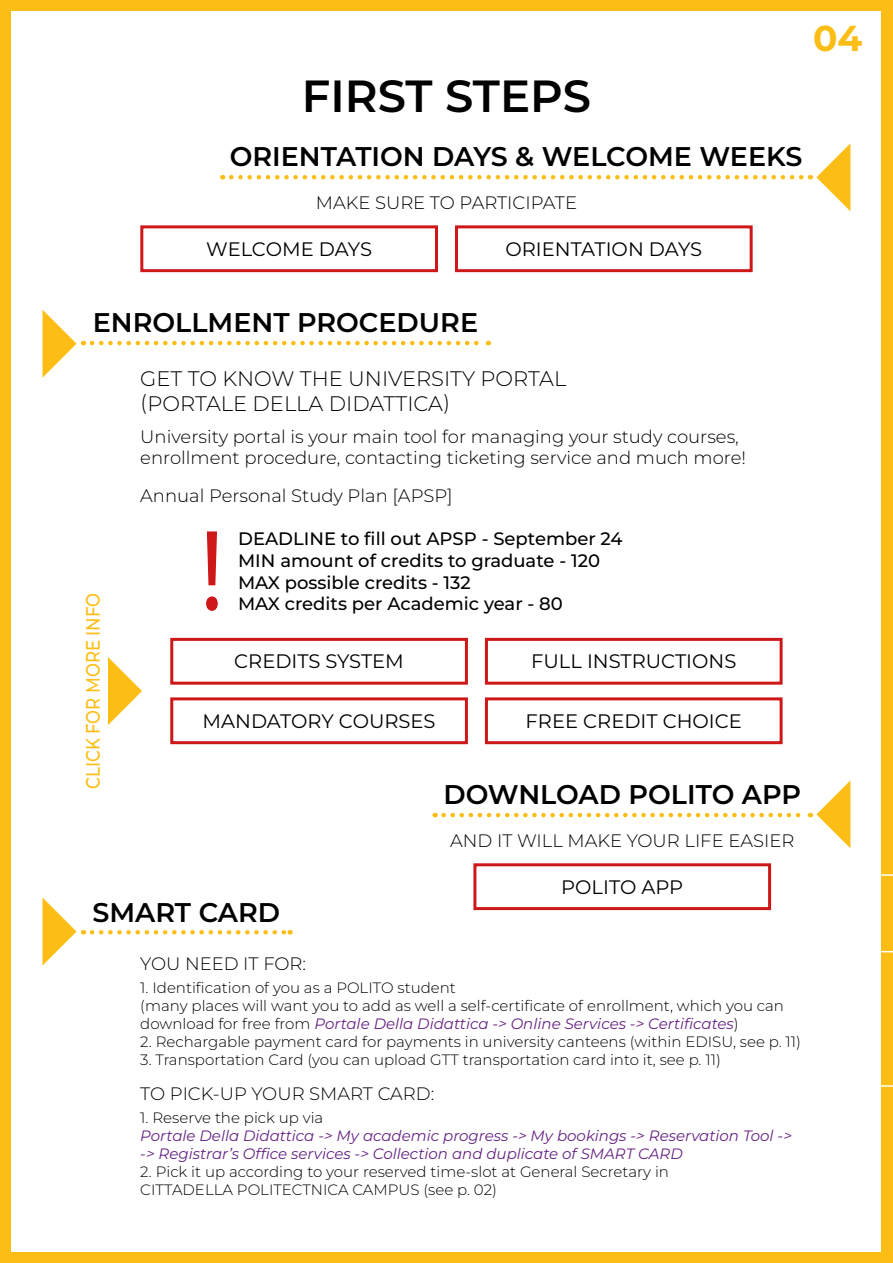
<style>
.page{position:relative;width:893px;height:1263px;background:#fff}
.page>*{position:absolute;margin:0;border:0;box-sizing:border-box;transform-origin:0 0}
.t1{font:500 112.5px "Montserrat";color:#cd1719;scale:.8 1}
.Titolo1{font:600 45px "Montserrat";color:#000}
.t2{font:700 36px "Montserrat";color:#fcbe15}
.titolo_punti{font:600 27px "Montserrat";color:#000}
.Light14{font:300 21px "Montserrat";color:#000}
.link{font:19.5px "Montserrat";color:#000}
.t3{font:500 19.5px "Montserrat";color:#fcbe15;scale:.85 1}
.Light12{font:300 18px/21.6px "Montserrat";color:#000}
.Light12-2{font:500 18px "Montserrat";color:#000}
.Light10{font:300 15px/18px "Montserrat";color:#000}
.Light10-2{font:italic 15px "Montserrat";color:#662383}
.s1{font-weight:400;font-style:italic;color:#662383}
</style>
<div class="page">
<div style="left:0;top:0;width:893px;height:11px;background:#fcbe15"></div>
<div style="left:0;top:0;width:11px;height:1263px;background:#fcbe15"></div>
<div style="left:0;top:1252px;width:893px;height:11px;background:#fcbe15"></div>
<div style="left:882px;top:0;width:11px;height:1263px;background:#fcbe15"></div>
<svg style="left:108px;top:657px;width:34px;height:68px"></svg>
<svg style="left:231px;top:144px;width:619px;height:67px"></svg>
<div style="left:140px;top:225px;width:298px;height:47px;border:3px solid #cd1719"></div>
<div style="left:455px;top:225px;width:298px;height:47px;border:3px solid #cd1719"></div>
<svg style="left:43px;top:310px;width:34px;height:67px"></svg>
<svg style="left:92px;top:341px;width:397px;height:4px"></svg>
<div style="left:485px;top:638px;width:298px;height:47px;border:3px solid #cd1719"></div>
<div style="left:170px;top:697px;width:298px;height:47px;border:3px solid #cd1719"></div>
<div style="left:485px;top:697px;width:298px;height:47px;border:3px solid #cd1719"></div>
<div style="left:170px;top:638px;width:298px;height:47px;border:3px solid #cd1719"></div>
<svg style="left:443px;top:781px;width:407px;height:67px"></svg>
<div style="left:473px;top:863px;width:298px;height:47px;border:3px solid #cd1719"></div>
<svg style="left:43px;top:898px;width:34px;height:67px"></svg>
<svg style="left:92px;top:930px;width:199px;height:4px"></svg>
<svg style="left:881px;top:874px;width:12px;height:2px"></svg>
<svg style="left:881px;top:1085px;width:12px;height:2px"></svg>
<p class="Titolo1" style="left:302px;top:66px;width:291px">FIRST STEPS</p>
<p class="titolo_punti" style="left:230px;top:139px;width:574px">ORIENTATION DAYS &amp; WELCOME WEEKS</p>
<p class="Light12" style="left:316px;top:191px;width:263px">MAKE SURE TO PARTICIPATE</p>
<p class="link" style="left:206px;top:236px;width:167px">WELCOME DAYS</p>
<p class="link" style="left:505px;top:236px;width:198px">ORIENTATION DAYS</p>
<p class="t2" style="left:813px;top:15px;width:51px">04</p>
<p class="titolo_punti" style="left:93px;top:305px;width:387px">ENROLLMENT PROCEDURE</p>
<p class="Light14" style="left:140px;top:365px;width:427px">GET TO KNOW THE UNIVERSITY PORTAL</p>
<p class="Light14" style="left:140px;top:390px;width:311px">(PORTALE DELLA DIDATTICA)</p>
<p class="Light12" style="left:140px;top:425px;width:607px">University portal is your main tool for managing your study courses, enrollment procedure, contacting ticketing service and much more!</p>
<p class="Light12" style="left:140px;top:484px;width:314px">Annual Personal Study Plan [APSP]</p>
<p class="t1" style="left:200px;top:495px;width:32px">!</p>
<p class="Light12-2" style="left:238px;top:527px;width:386px">DEADLINE to fill out APSP - September 24</p>
<p class="Light12-2" style="left:238px;top:549px;width:363px">MIN amount of credits to graduate - 120</p>
<p class="Light12-2" style="left:238px;top:570px;width:234px">MAX possible credits - 132</p>
<p class="Light12-2" style="left:238px;top:592px;width:326px">MAX credits per Academic year - 80</p>
<p class="t3" style="left:80px;top:789px;width:233px;rotate:-90deg">CLICK FOR MORE INFO</p>
<p class="link" style="left:234px;top:648px;width:171px">CREDITS SYSTEM</p>
<p class="link" style="left:531px;top:648px;width:207px">FULL INSTRUCTIONS</p>
<p class="link" style="left:203px;top:708px;width:235px">MANDATORY COURSES</p>
<p class="link" style="left:526px;top:708px;width:218px">FREE CREDIT CHOICE</p>
<p class="titolo_punti" style="left:443px;top:777px;width:359px">DOWNLOAD POLITO APP</p>
<p class="Light12" style="left:450px;top:829px;width:346px">AND IT WILL MAKE YOUR LIFE EASIER</p>
<p class="link" style="left:561px;top:874px;width:123px">POLITO APP</p>
<p class="titolo_punti" style="left:92px;top:894px;width:189px">SMART CARD</p>
<p class="Light12" style="left:140px;top:952px;width:167px">YOU NEED IT FOR:</p>
<p class="Light10" style="left:140px;top:978px;width:317px">1. Identification of you as a POLITO student</p>
<p class="Light10" style="left:140px;top:996px;width:645px">(many places will want you to add as well a self-certificate of enrollment, which you can download for free from <span class="s1">Portale Della Didattica -&gt; Online Services -&gt; Certificates</span>)</p>
<p class="Light10" style="left:140px;top:1032px;width:662px">2. Rechargable payment card for payments in university canteens (within EDISU, see p. 11)</p>
<p class="Light10" style="left:140px;top:1050px;width:582px">3. Transportation Card (you can upload GTT transportation card into it, see p. 11)</p>
<p class="Light12" style="left:140px;top:1082px;width:295px">TO PICK-UP YOUR SMART CARD:</p>
<p class="Light10" style="left:140px;top:1108px;width:185px">1. Reserve the pick up via</p>
<p class="Light10-2" style="left:140px;top:1125px;width:653px">Portale Della Didattica -&gt; My academic progress -&gt; My bookings -&gt; Reservation Tool -&gt;</p>
<p class="Light10-2" style="left:140px;top:1143px;width:544px">-&gt; Registrar’s Office services -&gt; Collection and duplicate of SMART CARD</p>
<p class="Light10" style="left:140px;top:1162px;width:530px">2. Pick it up according to your reserved time-slot at General Secretary in</p>
<p class="Light10" style="left:140px;top:1180px;width:358px">CITTADELLA POLITECTNICA CAMPUS (see p. 02)</p>
</div>
